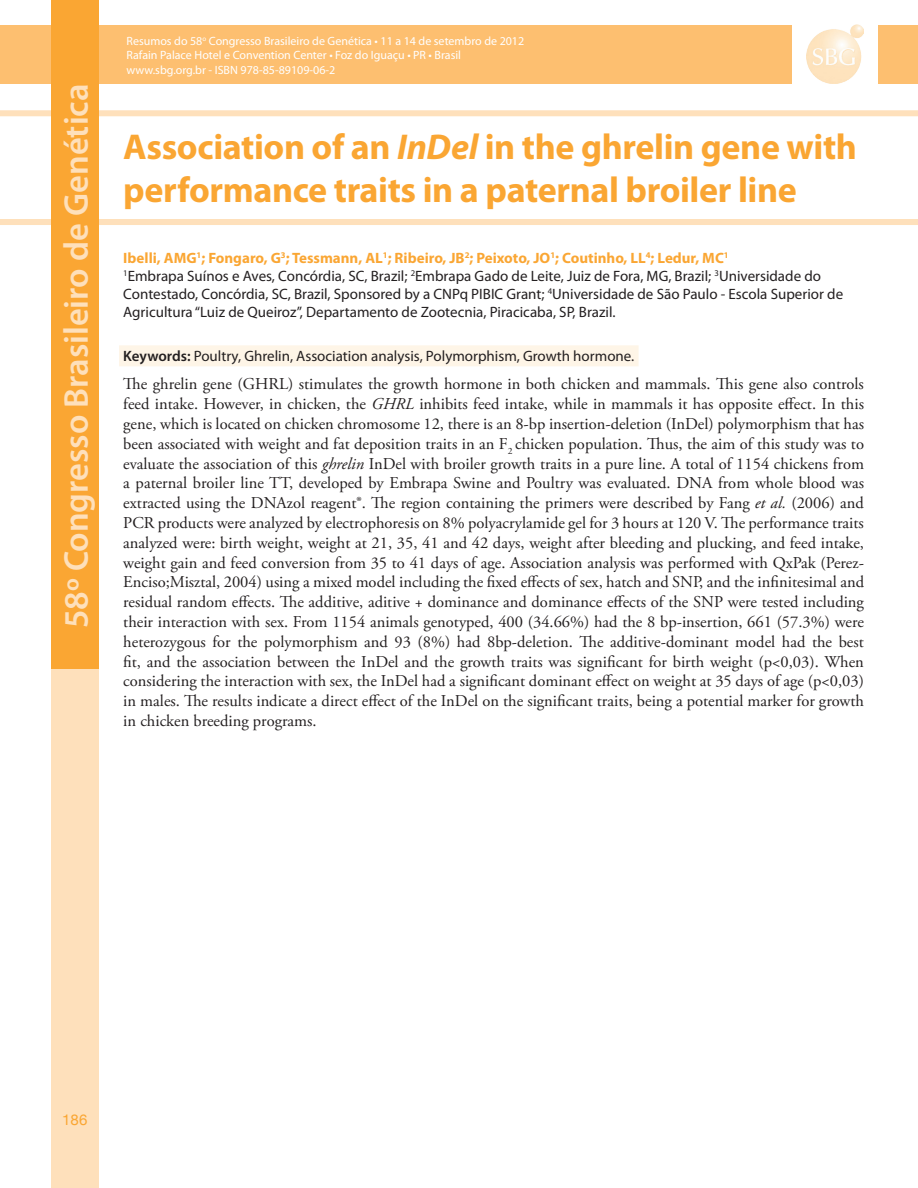
<style>
.page{position:relative;width:918px;height:1188px;background:#fff}
.page>*{position:absolute;margin:0;border:0;box-sizing:border-box;transform-origin:0 0}
._01_titulo{font:700 36px/43.2px "Myriad Pro";letter-spacing:-.01em;color:#faa633}
.t1{font:600 34.5px "Myriad Pro";color:#fee0bb}
._06_texto{font:16.5px/19.8px "Adobe Garamond Pro";color:#231f20;text-align:justify}
._03_titulação{font:15px/18px "Myriad Pro";color:#231f20}
._02_autores{font:700 15px "Myriad Pro";color:#faa633}
._05_keywords_palavra{font:15px "Myriad Pro";color:#231f20}
.t2{font:15px "Helvetica Neue";color:#faa633}
.t3{font:12px/14.4px "Myriad Pro";color:#fff}
.s1{font-style:italic}
.s2{font-weight:600}
</style>
<div class="page">
<div style="left:0;top:110px;width:918px;height:6px;background:#fee0bb"></div>
<div style="left:0;top:219px;width:918px;height:6px;background:#fee0bb"></div>
<div style="left:119px;top:345px;width:520px;height:21px;background:#fef5e7"></div>
<div style="left:0;top:25px;width:792px;height:59px;background:#fdbf70"></div>
<div style="left:879px;top:25px;width:39px;height:59px;background:#fdbf70"></div>
<img style="left:806px;top:24px;width:58px;height:60px">
<div style="left:51px;top:84px;width:47px;height:1104px;background:#fee0bb"></div>
<div style="left:51px;top:0;width:47px;height:669px;background:#faa633"></div>
<h2 class="t1" style="left:54px;top:628px;width:546px;rotate:-90deg">58º Congresso Brasileiro de Genética</h2>
<p class="t3" style="left:126px;top:34px;width:399px">Resumos do 58<sup>o</sup> Congresso Brasileiro de Genética • 11 a 14 de setembro de 2012<br>Rafain Palace Hotel e Convention Center • Foz do Iguaçu • PR • Brasil www.sbg.org.br - ISBN 978-85-89109-06-2</p>
<p class="_01_titulo" style="left:123px;top:124px;width:735px">Association of an <span class="s1">InDel</span> in the ghrelin gene with performance traits in a paternal broiler line</p>
<p class="_02_autores" style="left:123px;top:248px;width:607px">Ibelli, AMG<sup>1</sup>; Fongaro, G<sup>3</sup>; Tessmann, AL<sup>1</sup>; Ribeiro, JB<sup>2</sup>; Peixoto, JO<sup>1</sup>; Coutinho, LL<sup>4</sup>; Ledur, MC<sup>1</sup></p>
<p class="_03_titulação" style="left:123px;top:266px;width:721px"><sup>1</sup>Embrapa Suínos e Aves, Concórdia, SC, Brazil; <sup>2</sup>Embrapa Gado de Leite, Juiz de Fora, MG, Brazil; <sup>3</sup>Universidade do<br>Contestado, Concórdia, SC, Brazil, Sponsored by a CNPq PIBIC Grant; <sup>4</sup>Universidade de São Paulo - Escola Superior de<br>Agricultura “Luiz de Queiroz”, Departamento de Zootecnia, Piracicaba, SP, Brazil.</p>
<p class="_05_keywords_palavra" style="left:123px;top:347px;width:513px"><span class="s2">Keywords:</span> Poultry, Ghrelin, Association analysis, Polymorphism, Growth hormone.</p>
<p class="_06_texto" style="left:123px;top:375px;width:742px">The ghrelin gene (GHRL) stimulates the growth hormone in both chicken and mammals. This gene also controls feed intake. However, in chicken, the <span class="s1">GHRL</span> inhibits feed intake, while in mammals it has opposite effect. In this gene, which is located on chicken chromosome 12, there is an 8-bp insertion-deletion (InDel) polymorphism that has been associated with weight and fat deposition traits in an F<sub>2</sub> chicken population. Thus, the aim of this study was to evaluate the association of this <span class="s1">ghrelin</span> InDel with broiler growth traits in a pure line. A total of 1154 chickens from a paternal broiler line TT, developed by Embrapa Swine and Poultry was evaluated. DNA from whole blood was extracted using the DNAzol reagent®. The region containing the primers were described by Fang <span class="s1">et al.</span> (2006) and PCR products were analyzed by electrophoresis on 8% polyacrylamide gel for 3 hours at 120 V. The performance traits analyzed were: birth weight, weight at 21, 35, 41 and 42 days, weight after bleeding and plucking, and feed intake, weight gain and feed conversion from 35 to 41 days of age. Association analysis was performed with QxPak (Perez-Enciso;Misztal, 2004) using a mixed model including the fixed effects of sex, hatch and SNP, and the infinitesimal and residual random effects. The additive, aditive + dominance and dominance effects of the SNP were tested including their interaction with sex. From 1154 animals genotyped, 400 (34.66%) had the 8 bp-insertion, 661 (57.3%) were heterozygous for the polymorphism and 93 (8%) had 8bp-deletion. The additive-dominant model had the best fit, and the association between the InDel and the growth traits was significant for birth weight (p&lt;0,03). When considering the interaction with sex, the InDel had a significant dominant effect on weight at 35 days of age (p&lt;0,03) in males. The results indicate a direct effect of the InDel on the significant traits, being a potential marker for growth in chicken breeding programs.</p>
<p class="t2" style="left:62px;top:1110px;width:27px">186</p>
</div>
